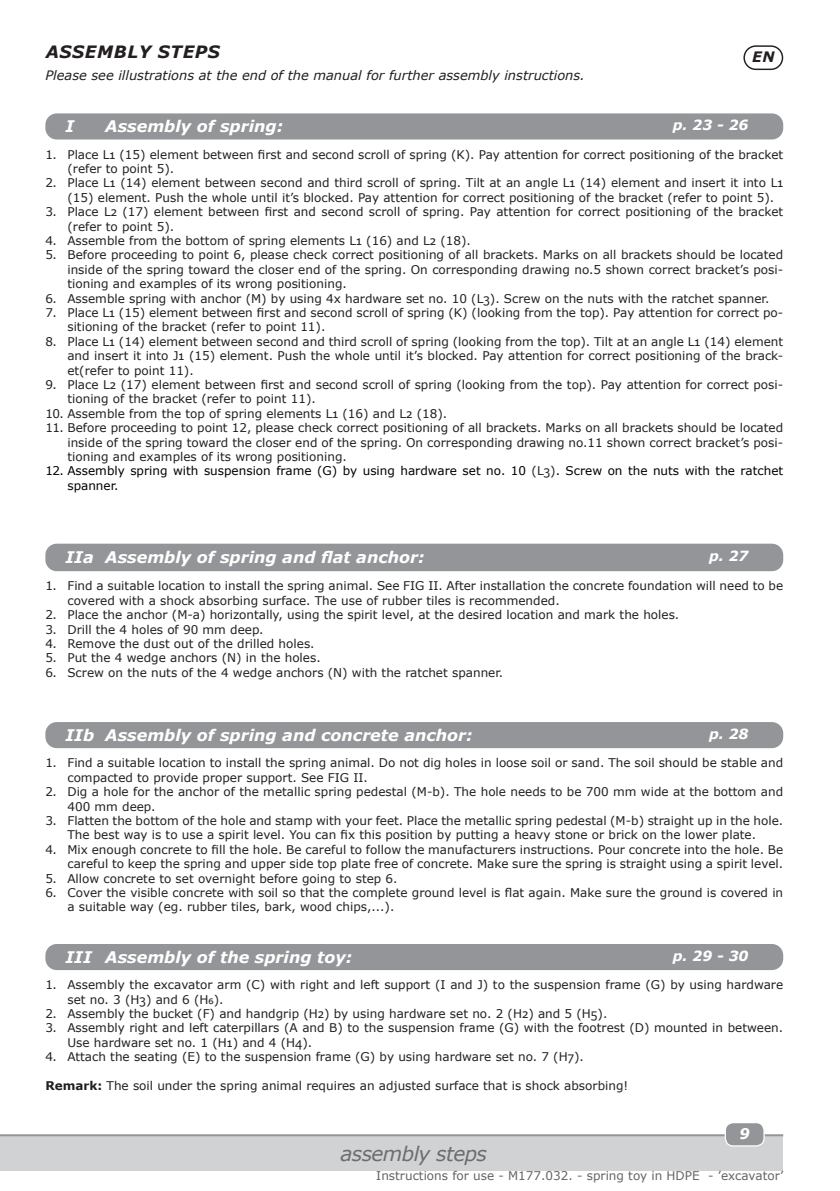
<style>
.page{position:relative;width:840px;height:1191px;background:#fff}
.page>*{position:absolute;margin:0;border:0;box-sizing:border-box;transform-origin:0 0}
.titel_onderaan{font:italic 20px "Verdana";letter-spacing:-.03em;color:#6c6d70}
.titel{font:italic 700 17px "Verdana";letter-spacing:.035em;color:#231f20}
.tussentitel_montages{font:italic 700 16px "Verdana";color:#fff}
.t1{font:italic 700 14.6px "Verdana";color:#fff}
.taal_in_kader{font:italic 700 14.4px "Verdana";color:#231f20}
.tussentitel_montages-2{font:italic 700 14px "Verdana";color:#fff}
.standaard_cursief{font:italic 13px "Verdana";color:#231f20}
.standaard{font:12px/14.4px "Verdana";color:#231f20}
.t2{font:12px/14.4px "Verdana";color:#000}
.t3{font:12px "Verdana";color:#636366}
.s1{color:#231f20}
.s2{font-weight:700}
</style>
<div class="page">
<div style="left:0;top:1135px;width:782px;height:35px;background:#d1d2d4"></div>
<hr style="left:0;top:1134px;width:782px;height:2px;background:#939598">
<div style="left:725px;top:1122px;width:38px;height:23px;background:#939598;border-radius:8px"></div>
<div style="left:724px;top:1122px;width:40px;height:24px;border:1px solid #fff;border-radius:8px"></div>
<div style="left:45px;top:113px;width:737px;height:26px;background:#939598;border-radius:11px"></div>
<div style="left:45px;top:944px;width:737px;height:26px;background:#939598;border-radius:11px"></div>
<div style="left:45px;top:722px;width:737px;height:26px;background:#939598;border-radius:11px"></div>
<div style="left:45px;top:543px;width:737px;height:28px;background:#939598;border-radius:11px"></div>
<div style="left:743px;top:45px;width:39px;height:25px;border:1px solid #231f20;border-radius:12px"></div>
<p class="titel" style="left:46px;top:40px;width:176px">ASSEMBLY STEPS</p>
<p class="standaard_cursief" style="left:45px;top:66px;width:541px">Please see illustrations at the end of the manual for further assembly instructions.</p>
<p class="tussentitel_montages" style="left:65px;top:115px;width:10px">I</p>
<p class="tussentitel_montages" style="left:105px;top:115px;width:179px">Assembly of spring:</p>
<p class="tussentitel_montages-2" style="left:672px;top:115px;width:77px">p. 23 - 26</p>
<p class="standaard" style="left:67px;top:147px;width:717px;text-indent:-22px">1. Place L1 (15) element between first and second scroll of spring (K). Pay attention for correct positioning of the bracket (refer to point 5).</p>
<p class="standaard" style="left:67px;top:176px;width:717px;text-indent:-22px">2. Place L1 (14) element between second and third scroll of spring. Tilt at an angle L1 (14) element and insert it into L1 (15) element. Push the whole until it’s blocked. Pay attention for correct positioning of the bracket (refer to point 5).</p>
<p class="standaard" style="left:67px;top:204px;width:717px;text-indent:-22px">3. Place L2 (17) element between first and second scroll of spring. Pay attention for correct positioning of the bracket (refer to point 5).</p>
<p class="standaard" style="left:45px;top:233px;width:427px">4. Assemble from the bottom of spring elements L1 (16) and L2 (18).</p>
<p class="standaard" style="left:67px;top:248px;width:717px;text-align:justify;text-indent:-22px">5. Before proceeding to point 6, please check correct positioning of all brackets. Marks on all brackets should be located inside of the spring toward the closer end of the spring. On corresponding drawing no.5 shown correct bracket’s posi&shy;tioning and examples of its wrong positioning.</p>
<p class="standaard" style="left:45px;top:291px;width:725px">6. Assemble spring with anchor (M) by using 4x hardware set no. 10 (L3). Screw on the nuts with the ratchet spanner.</p>
<p class="standaard" style="left:67px;top:305px;width:717px;text-indent:-22px">7. Place L1 (15) element between first and second scroll of spring (K) (looking from the top). Pay attention for correct po&shy;sitioning of the bracket (refer to point 11).</p>
<p class="standaard" style="left:67px;top:334px;width:717px;text-align:justify;text-indent:-22px">8. Place L1 (14) element between second and third scroll of spring (looking from the top). Tilt at an angle L1 (14) element and insert it into J1 (15) element. Push the whole until it’s blocked. Pay attention for correct positioning of the brack&shy;et(refer to point 11).</p>
<p class="standaard" style="left:67px;top:377px;width:717px;text-indent:-22px">9. Place L2 (17) element between first and second scroll of spring (looking from the top). Pay attention for correct posi&shy;tioning of the bracket (refer to point 11).</p>
<p class="standaard" style="left:45px;top:406px;width:403px">10. Assemble from the top of spring elements L1 (16) and L2 (18).</p>
<p class="standaard" style="left:67px;top:420px;width:717px;text-align:justify;text-indent:-22px">11. Before proceeding to point 12, please check correct positioning of all brackets. Marks on all brackets should be located inside of the spring toward the closer end of the spring. On corresponding drawing no.11 shown correct bracket’s posi&shy;tioning and examples of its wrong positioning.</p>
<p class="t2" style="left:67px;top:464px;width:717px;text-indent:-22px">12. Assembly spring with suspension frame (G) by using hardware set no. 10 <span class="s1">(L3)</span>. Screw on the nuts with the ratchet spanner.</p>
<p class="taal_in_kader" style="left:751px;top:47px;width:24px">EN</p>
<p class="tussentitel_montages" style="left:65px;top:545px;width:360px">IIa Assembly of spring and flat anchor:</p>
<p class="tussentitel_montages-2" style="left:708px;top:546px;width:41px">p. 27</p>
<p class="standaard" style="left:67px;top:578px;width:717px;text-indent:-22px">1. Find a suitable location to install the spring animal. See FIG II. After installation the concrete foundation will need to be covered with a shock absorbing surface. The use of rubber tiles is recommended.</p>
<p class="standaard" style="left:45px;top:607px;width:635px">2. Place the anchor (M-a) horizontally, using the spirit level, at the desired location and mark the holes.</p>
<p class="standaard" style="left:45px;top:622px;width:220px">3. Drill the 4 holes of 90 mm deep.</p>
<p class="standaard" style="left:45px;top:636px;width:270px">4. Remove the dust out of the drilled holes.</p>
<p class="standaard" style="left:45px;top:650px;width:277px">5. Put the 4 wedge anchors (N) in the holes.</p>
<p class="standaard" style="left:45px;top:665px;width:459px">6. Screw on the nuts of the 4 wedge anchors (N) with the ratchet spanner.</p>
<p class="tussentitel_montages" style="left:65px;top:723px;width:408px">IIb Assembly of spring and concrete anchor:</p>
<p class="tussentitel_montages-2" style="left:708px;top:724px;width:41px">p. 28</p>
<p class="standaard" style="left:67px;top:755px;width:717px;text-indent:-22px">1. Find a suitable location to install the spring animal. Do not dig holes in loose soil or sand. The soil should be stable and compacted to provide proper support. See FIG II.</p>
<p class="standaard" style="left:67px;top:784px;width:717px;text-indent:-22px">2. Dig a hole for the anchor of the metallic spring pedestal (M-b). The hole needs to be 700 mm wide at the bottom and<br>400 mm deep.</p>
<p class="standaard" style="left:45px;top:813px;width:739px;text-align:center">3. Flatten the bottom of the hole and stamp with your feet. Place the metallic spring pedestal (M-b) straight up in the hole.<br>The best way is to use a spirit level. You can fix this position by putting a heavy stone or brick on the lower plate.</p>
<p class="standaard" style="left:45px;top:842px;width:739px;text-align:right">4. Mix enough concrete to fill the hole. Be careful to follow the manufacturers instructions. Pour concrete into the hole. Be careful to keep the spring and upper side top plate free of concrete. Make sure the spring is straight using a spirit level.</p>
<p class="standaard" style="left:45px;top:871px;width:353px">5. Allow concrete to set overnight before going to step 6.</p>
<p class="standaard" style="left:67px;top:885px;width:716px;text-indent:-22px">6. Cover the visible concrete with soil so that the complete ground level is flat again. Make sure the ground is covered in a suitable way (eg. rubber tiles, bark, wood chips,...).</p>
<p class="tussentitel_montages" style="left:65px;top:945px;width:288px">III Assembly of the spring toy:</p>
<p class="tussentitel_montages-2" style="left:672px;top:946px;width:77px">p. 29 - 30</p>
<p class="standaard" style="left:67px;top:977px;width:717px;text-indent:-22px">1. Assembly the excavator arm (C) with right and left support (I and J) to the suspension frame (G) by using hardware set no. 3 (H3) and 6 (H6).</p>
<p class="standaard" style="left:45px;top:1006px;width:563px">2. Assembly the bucket (F) and handgrip (H2) by using hardware set no. 2 (H2) and 5 (H5).</p>
<p class="standaard" style="left:67px;top:1020px;width:717px;text-indent:-22px">3. Assembly right and left caterpillars (A and B) to the suspension frame (G) with the footrest (D) mounted in between.<br>Use hardware set no. 1 (H1) and 4 (H4).</p>
<p class="standaard" style="left:45px;top:1049px;width:539px">4. Attach the seating (E) to the suspension frame (G) by using hardware set no. 7 (H7).</p>
<p class="standaard" style="left:45px;top:1078px;width:584px"><span class="s2">Remark:</span> The soil under the spring animal requires an adjusted surface that is shock absorbing!</p>
<p class="t1" style="left:739px;top:1123px;width:12px">9</p>
<p class="t3" style="left:376px;top:1167px;width:408px">Instructions for use - M177.032. - spring toy in HDPE - ’excavator’</p>
<p class="titel_onderaan" style="left:340px;top:1140px;width:148px">assembly steps</p>
</div>
